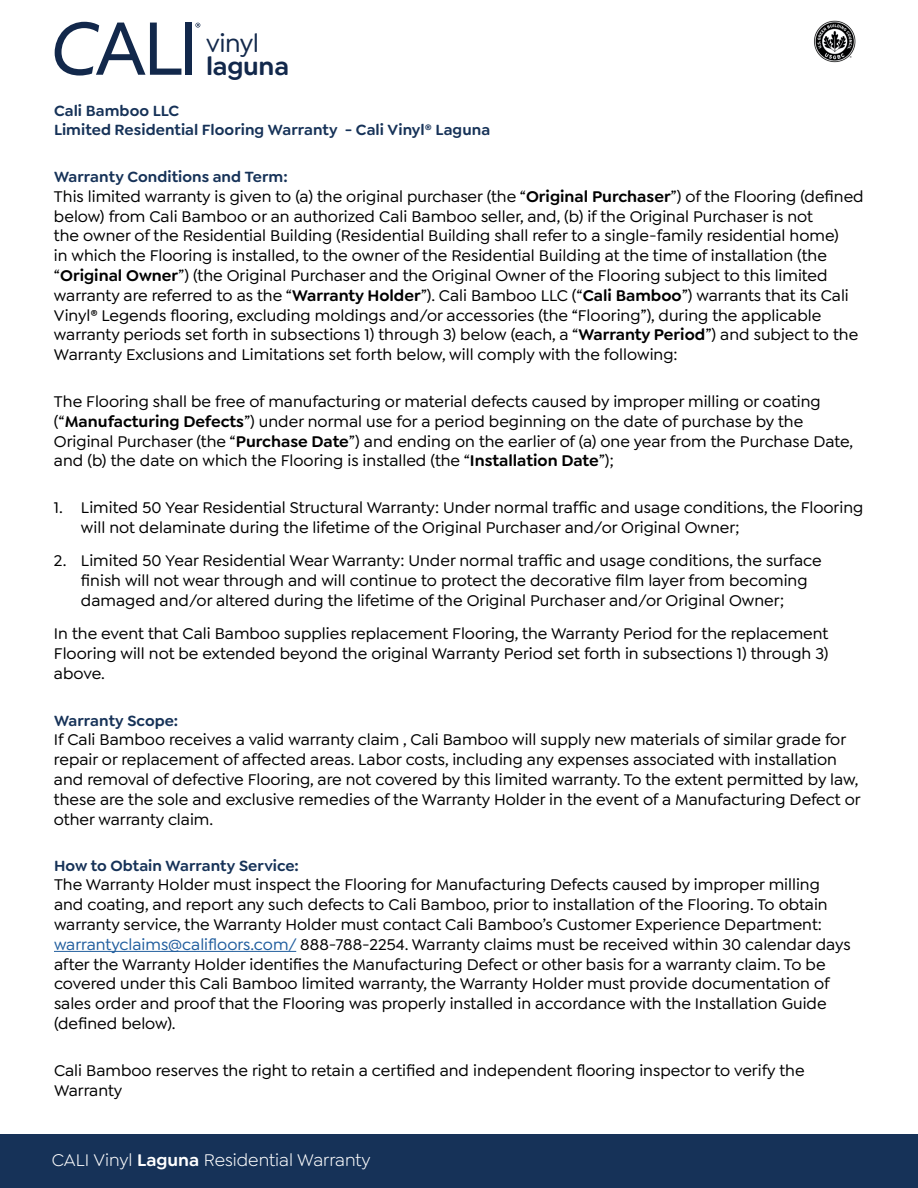
<style>
.page{position:relative;width:918px;height:1188px;background:#fff}
.page>*{position:absolute;margin:0;border:0;box-sizing:border-box;transform-origin:0 0}
.t1{font:600 26.25px "Goldplay";letter-spacing:-.01em;color:#12284b}
.t2{font:500 26.25px "Goldplay";letter-spacing:-.02em;color:#12284b}
.t3{font:18px "Goldplay";color:#fff}
.t4{font:500 16.5px/19.8px "Goldplay";color:#000}
.t5{font:600 15.75px/18.9px "Goldplay";letter-spacing:.005em;color:#163258}
.s1{font-weight:600}
.s2{color:#215e9e}
</style>
<div class="page">
<div style="left:0;top:1134px;width:918px;height:54px;background:#163258"></div>
<svg style="left:55px;top:22px;width:126px;height:54px"></svg>
<div style="left:185px;top:23px;width:7px;height:52px;background:#12284b"></div>
<svg style="left:195px;top:23px;width:5px;height:5px"></svg>
<img style="left:814px;top:20px;width:42px;height:43px">
<hr style="left:54px;top:951px;width:242px;height:1px;background:#215e9e">
<h1 class="t2" style="left:206px;top:28px;width:54px">vinyl</h1>
<h1 class="t1" style="left:206px;top:50px;width:84px">laguna</h1>
<p class="t5" style="left:54px;top:102px;width:438px">Cali Bamboo LLC<br>Limited Residential Flooring Warranty - Cali Vinyl® Laguna</p>
<p class="t5" style="left:54px;top:167px;width:235px">Warranty Conditions and Term:</p>
<p class="t4" style="left:54px;top:186px;width:811px">This limited warranty is given to (a) the original purchaser (the “<span class="s1">Original Purchaser</span>”) of the Flooring (defined below) from Cali Bamboo or an authorized Cali Bamboo seller, and, (b) if the Original Purchaser is not<br>the owner of the Residential Building (Residential Building shall refer to a single-family residential home)<br>in which the Flooring is installed, to the owner of the Residential Building at the time of installation (the “<span class="s1">Original Owner</span>”) (the Original Purchaser and the Original Owner of the Flooring subject to this limited warranty are referred to as the “<span class="s1">Warranty Holder</span>”). Cali Bamboo LLC (“<span class="s1">Cali Bamboo</span>”) warrants that its Cali Vinyl® Legends flooring, excluding moldings and/or accessories (the “Flooring”), during the applicable warranty periods set forth in subsections 1) through 3) below (each, a “<span class="s1">Warranty Period</span>”) and subject to the Warranty Exclusions and Limitations set forth below, will comply with the following:</p>
<p class="t4" style="left:54px;top:392px;width:801px">The Flooring shall be free of manufacturing or material defects caused by improper milling or coating (“<span class="s1">Manufacturing Defects</span>”) under normal use for a period beginning on the date of purchase by the Original Purchaser (the “<span class="s1">Purchase Date</span>”) and ending on the earlier of (a) one year from the Purchase Date, and (b) the date on which the Flooring is installed (the “<span class="s1">Installation Date</span>”);</p>
<p class="t4" style="left:81px;top:498px;width:784px;text-indent:-27px">1. Limited 50 Year Residential Structural Warranty: Under normal traffic and usage conditions, the Flooring will not delaminate during the lifetime of the Original Purchaser and/or Original Owner;</p>
<p class="t4" style="left:81px;top:551px;width:742px;text-indent:-27px">2. Limited 50 Year Residential Wear Warranty: Under normal traffic and usage conditions, the surface finish will not wear through and will continue to protect the decorative film layer from becoming damaged and/or altered during the lifetime of the Original Purchaser and/or Original Owner;</p>
<p class="t4" style="left:54px;top:624px;width:776px;text-align:justify">In the event that Cali Bamboo supplies replacement Flooring, the Warranty Period for the replacement Flooring will not be extended beyond the original Warranty Period set forth in subsections 1) through 3) above.</p>
<p class="t5" style="left:54px;top:711px;width:126px">Warranty Scope:</p>
<p class="t4" style="left:54px;top:730px;width:808px">If Cali Bamboo receives a valid warranty claim , Cali Bamboo will supply new materials of similar grade for repair or replacement of affected areas. Labor costs, including any expenses associated with installation and removal of defective Flooring, are not covered by this limited warranty. To the extent permitted by law, these are the sole and exclusive remedies of the Warranty Holder in the event of a Manufacturing Defect or other warranty claim.</p>
<p class="t5" style="left:54px;top:856px;width:246px">How to Obtain Warranty Service:</p>
<p class="t4" style="left:54px;top:875px;width:798px">The Warranty Holder must inspect the Flooring for Manufacturing Defects caused by improper milling and coating, and report any such defects to Cali Bamboo, prior to installation of the Flooring. To obtain warranty service, the Warranty Holder must contact Cali Bamboo’s Customer Experience Department: <span class="s2">warrantyclaims@califloors.com/</span> 888-788-2254. Warranty claims must be received within 30 calendar days after the Warranty Holder identifies the Manufacturing Defect or other basis for a warranty claim. To be covered under this Cali Bamboo limited warranty, the Warranty Holder must provide documentation of sales order and proof that the Flooring was properly installed in accordance with the Installation Guide (defined below).</p>
<p class="t4" style="left:54px;top:1060px;width:752px">Cali Bamboo reserves the right to retain a certified and independent flooring inspector to verify the<br>Warranty</p>
<p class="t3" style="left:52px;top:1150px;width:320px">CALI Vinyl <span class="s1">Laguna</span> Residential Warranty</p>
</div>
